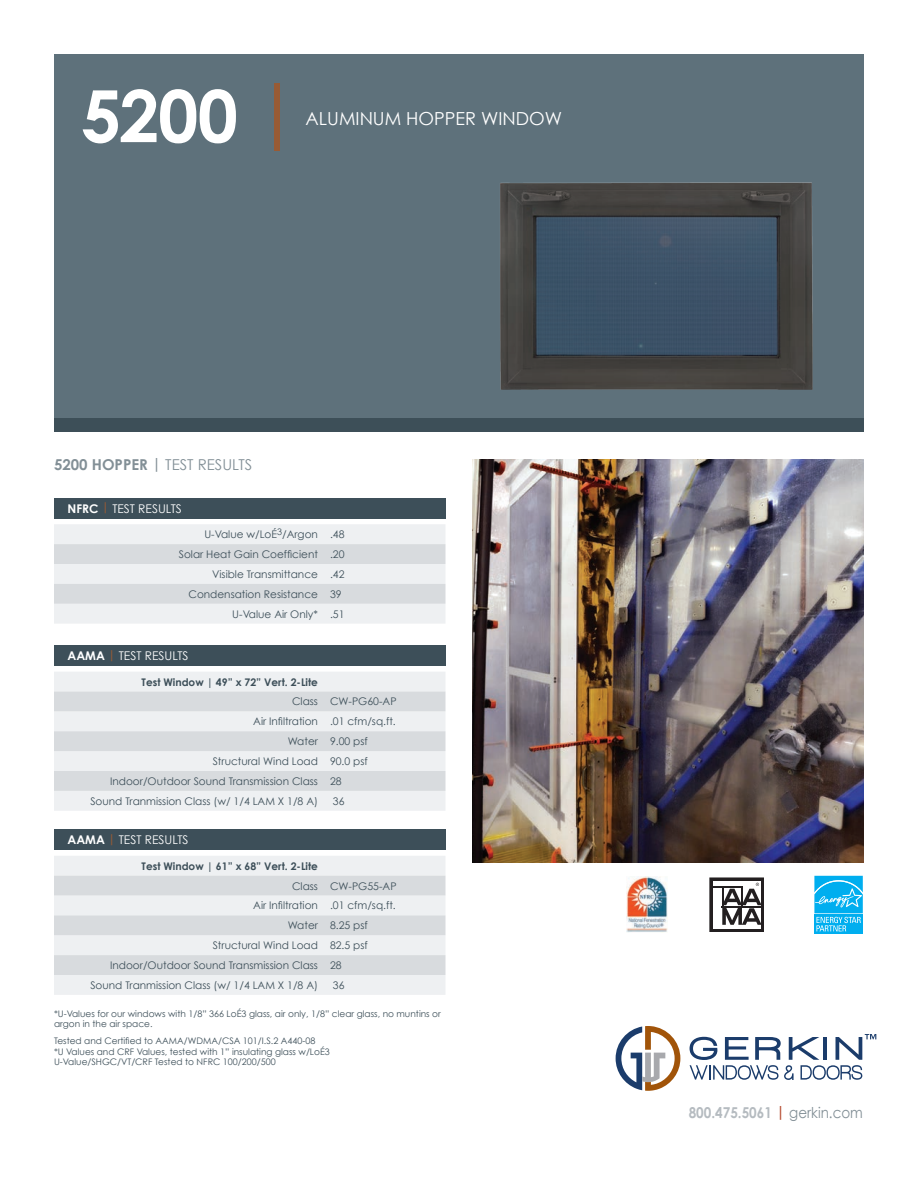
<style>
.page{position:relative;width:918px;height:1188px;background:#fff}
.page>*{position:absolute;margin:0;border:0;box-sizing:border-box;transform-origin:0 0}
.t1{font:700 72px "Century Gothic";color:#fff}
.t2{font:18px "Century Gothic";color:#fff}
.t3{font:700 15px "Century Gothic";color:#b5bbc0;scale:.9 1}
.t4{font:700 15px "Century Gothic";color:#828f96}
.t5{font:12px "Century Gothic";color:#fff}
.t6{font:10.5px/20px "Century Gothic";color:#3d4f59;text-align:right}
.t7{font:700 10.5px "Century Gothic";color:#3d4f59}
.t8{font:9px/10.5px "Century Gothic";color:#3d4f59}
.s1{color:#985b35}
.s2{font-weight:400}
.s3{font-weight:700}
.s4{font-weight:700;color:#985b35}
.s5{color:#b54a2d}
.s6{font-weight:400;color:#828f96}
</style>
<div class="page">
<div style="left:54px;top:54px;width:810px;height:378px;background:#5e717b"></div>
<div style="left:54px;top:418px;width:810px;height:14px;background:#3d4f58"></div>
<div style="left:54px;top:498px;width:392px;height:20px;background:#3d4f59"></div>
<svg style="left:54px;top:524px;width:392px;height:100px;background:#e5e7ea"></svg>
<div style="left:54px;top:645px;width:392px;height:21px;background:#3d4f59"></div>
<div style="left:54px;top:672px;width:392px;height:139px;background:#eef0f2"></div>
<svg style="left:54px;top:692px;width:392px;height:99px;background:#e0e3e6"></svg>
<div style="left:54px;top:830px;width:392px;height:20px;background:#3d4f59"></div>
<div style="left:54px;top:856px;width:392px;height:139px;background:#eef0f2"></div>
<svg style="left:54px;top:876px;width:392px;height:99px;background:#e0e3e6"></svg>
<img style="left:472px;top:459px;width:392px;height:403px">
<img style="left:626px;top:877px;width:41px;height:56px">
<div style="left:710px;top:878px;width:54px;height:54px;background:#231f20"></div>
<div style="left:713px;top:881px;width:47px;height:48px;background:#fff"></div>
<hr style="left:712px;top:886px;width:31px;height:2px;background:#231f20">
<svg style="left:722px;top:883px;width:39px;height:42px"></svg>
<svg style="left:814px;top:875px;width:49px;height:59px;background:#2dbcf1"></svg>
<svg style="left:616px;top:1026px;width:64px;height:65px"></svg>
<svg style="left:690px;top:1034px;width:186px;height:46px"></svg>
<img style="left:500px;top:182px;width:313px;height:208px">
<h1 class="t1" style="left:81px;top:71px;width:219px">5200 <span class="s1">|</span></h1>
<h2 class="t2" style="left:306px;top:107px;width:258px">ALUMINUM HOPPER WINDOW</h2>
<h3 class="t4" style="left:54px;top:455px;width:200px">5200 HOPPER | <span class="s2">TEST RESULTS</span></h3>
<p class="t5" style="left:68px;top:501px;width:116px"><span class="s3">NFRC</span> <span class="s4">|</span> TEST RESULTS</p>
<p class="t6" style="left:179px;top:524px;width:167px">U-Value w/LoÉ<sup>3</sup>/Argon .48<br>Solar Heat Gain Coefficient .20<br>Visible Transmittance .42<br>Condensation Resistance 39<br>U-Value Air Only* .51</p>
<p class="t5" style="left:68px;top:648px;width:122px"><span class="s3">AAMA</span> <span class="s4">|</span> TEST RESULTS</p>
<p class="t7" style="left:142px;top:675px;width:178px">Test Window | 49” x 72” Vert. 2-Lite</p>
<p class="t6" style="left:292px;top:691px;width:106px">Class CW-PG60-AP</p>
<p class="t6" style="left:253px;top:711px;width:144px">Air Infiltration .01 cfm/sq.ft.</p>
<p class="t6" style="left:288px;top:731px;width:82px">Water 9.00 psf</p>
<p class="t6" style="left:213px;top:751px;width:157px">Structural Wind Load 90.0 psf</p>
<p class="t6" style="left:110px;top:771px;width:233px">Indoor/Outdoor Sound Transmission Class 28</p>
<p class="t6" style="left:90px;top:791px;width:229px">Sound Tranmission Class (w/ 1/4 LAM X 1/8 A)</p>
<p class="t6" style="left:333px;top:791px;width:13px">36</p>
<p class="t5" style="left:68px;top:832px;width:122px"><span class="s3">AAMA</span> <span class="s4">|</span> TEST RESULTS</p>
<p class="t7" style="left:142px;top:859px;width:178px">Test Window | 61” x 68” Vert. 2-Lite</p>
<p class="t6" style="left:292px;top:876px;width:106px">Class CW-PG55-AP</p>
<p class="t6" style="left:253px;top:895px;width:144px">Air Infiltration .01 cfm/sq.ft.</p>
<p class="t6" style="left:288px;top:915px;width:82px">Water 8.25 psf</p>
<p class="t6" style="left:213px;top:935px;width:157px">Structural Wind Load 82.5 psf</p>
<p class="t6" style="left:110px;top:955px;width:233px">Indoor/Outdoor Sound Transmission Class 28</p>
<p class="t6" style="left:90px;top:975px;width:229px">Sound Tranmission Class (w/ 1/4 LAM X 1/8 A)</p>
<p class="t6" style="left:333px;top:975px;width:13px">36</p>
<p class="t8" style="left:54px;top:1008px;width:388px">*U-Values for our windows with 1/8” 366 LoÉ3 glass, air only, 1/8” clear glass, no muntins or argon in the air space.</p>
<p class="t8" style="left:54px;top:1036px;width:277px">Tested and Certified to AAMA/WDMA/CSA 101/I.S.2 A440-08<br>*U Values and CRF Values, tested with 1” insulating glass w/LoÉ3<br>U-Value/SHGC/VT/CRF Tested to NFRC 100/200/500</p>
<h3 class="t3" style="left:689px;top:1103px;width:195px">800.475.5061 <span class="s5">|</span> <span class="s6">gerkin.com</span></h3>
</div>
